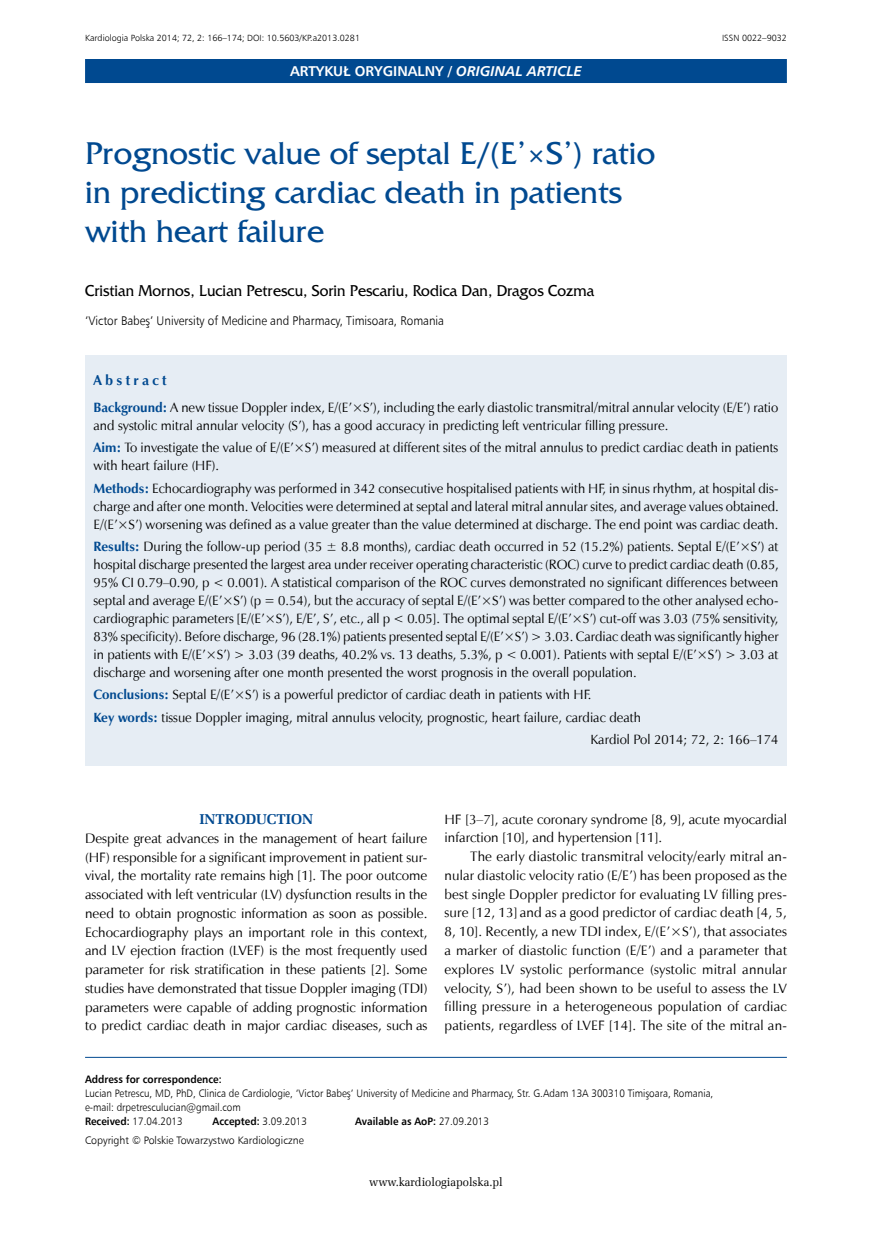
<style>
.page{position:relative;width:872px;height:1234px;background:#fff}
.page>*{position:absolute;margin:0;border:0;box-sizing:border-box;transform-origin:0 0}
.t1{font:33px/39px "France";color:#004990}
.t2{font:16.5px "France";color:#000;scale:.94 1}
.t3{font:700 14.25px "Humnst 777 EU";color:#fff}
.t4{font:700 14.25px "Zapf Ellipt EU";color:#004990}
.t5{font:700 14.25px "Zapf Humnst EU";letter-spacing:.23em;color:#004990}
.t6{font:13.65px/18.8px "Zapf Humnst EU";color:#000;text-align:justify}
.t7{font:13.5px/18px "Zapf Humnst EU";color:#000}
.t8{font:12.6px "Humnst 777 Lt EU";color:#000;scale:.93 1}
.t9{font:12px "Zapf Ellipt EU";color:#000;scale:.95 1}
.t10{font:10.8px/14.2px "Humnst 777 Lt EU";color:#000;scale:.92 1}
.t11{font:700 10.8px "Humnst 777 EU";color:#000;scale:.92 1}
.t12{font:10.8px "Humnst 777 Lt EU";color:#000}
.t13{font:9px "Humnst 777 Lt EU";color:#000}
.s1{font-style:italic}
.s2{font-weight:700;color:#004990}
.s3{font-family:"Humnst 777 EU";font-weight:700}
.s4{font-family:"Humnst 777 Lt EU";font-weight:400}
</style>
<div class="page">
<div style="left:85px;top:59px;width:702px;height:24px;background:#004990"></div>
<div style="left:85px;top:355px;width:702px;height:410px;background:#e6edf4"></div>
<hr style="left:85px;top:1056px;width:702px;height:1px;background:#004990">
<p class="t13" style="left:85px;top:33px;width:276px">Kardiologia Polska 2014; 72, 2: 166–174; DOI: 10.5603/KP.a2013.0281</p>
<p class="t13" style="left:722px;top:33px;width:66px">ISSN 0022–9032</p>
<p class="t3" style="left:290px;top:62px;width:293px">ARTYKUŁ ORYGINALNy / <span class="s1">ORIGINAL ARTICLE</span></p>
<h1 class="t1" style="left:85px;top:134px;width:571px">Prognostic value of septal E/(E’×S’) ratio in predicting cardiac death in patients with heart failure</h1>
<p class="t2" style="left:85px;top:281px;width:543px">Cristian Mornos, Lucian Petrescu, Sorin Pescariu, Rodica Dan, Dragos Cozma</p>
<p class="t8" style="left:85px;top:312px;width:387px">‘Victor Babeş’ University of Medicine and Pharmacy, Timisoara, Romania</p>
<p class="t5" style="left:94px;top:371px;width:75px">Abstract</p>
<p class="t7" style="left:94px;top:398px;width:686px"><span class="s2">Background:</span> A new tissue Doppler index, E/(E’×S’), including the early diastolic transmitral/mitral annular velocity (E/E’) ratio and systolic mitral annular velocity (S’), has a good accuracy in predicting left ventricular filling pressure.</p>
<p class="t7" style="left:94px;top:438px;width:686px"><span class="s2">Aim:</span> To investigate the value of E/(E’×S’) measured at different sites of the mitral annulus to predict cardiac death in patients with heart failure (HF).</p>
<p class="t7" style="left:94px;top:479px;width:687px;text-align:justify"><span class="s2">Methods:</span> Echocardiography was performed in 342 consecutive hospitalised patients with HF, in sinus rhythm, at hospital dis&shy;charge and after one month. Velocities were determined at septal and lateral mitral annular sites, and average values obtained.<br>E/(E’×S’) worsening was defined as a value greater than the value determined at discharge. The end point was cardiac death.</p>
<p class="t7" style="left:94px;top:537px;width:687px;text-align:justify"><span class="s2">Results:</span> During the follow-up period (35 ± 8.8 months), cardiac death occurred in 52 (15.2%) patients. Septal E/(E’×S’) at hospital discharge presented the largest area under receiver operating characteristic (ROC) curve to predict cardiac death (0.85, 95% CI 0.79–0.90, p &lt; 0.001). A statistical comparison of the ROC curves demonstrated no significant differences between septal and average E/(E’×S’) (p = 0.54), but the accuracy of septal E/(E’×S’) was better compared to the other analysed echo&shy;cardiographic parameters [E/(E’×S’), E/E’, S’, etc., all p &lt; 0.05]. The optimal septal E/(E’×S’) cut-off was 3.03 (75% sensitivity, 83% specificity). Before discharge, 96 (28.1%) patients presented septal E/(E’×S’) &gt; 3.03. Cardiac death was significantly higher in patients with E/(E’×S’) &gt; 3.03 (39 deaths, 40.2% vs. 13 deaths, 5.3%, p &lt; 0.001). Patients with septal E/(E’×S’) &gt; 3.03 at discharge and worsening after one month presented the worst prognosis in the overall population.</p>
<p class="t7" style="left:94px;top:685px;width:499px"><span class="s2">Conclusions:</span> Septal E/(E’×S’) is a powerful predictor of cardiac death in patients with HF.</p>
<p class="t7" style="left:94px;top:708px;width:549px"><span class="s2">Key words:</span> tissue Doppler imaging, mitral annulus velocity, prognostic, heart failure, cardiac death</p>
<p class="t7" style="left:590px;top:730px;width:189px">Kardiol Pol 2014; 72, 2: 166–174</p>
<p class="t4" style="left:199px;top:810px;width:115px">INTRODUCTION</p>
<p class="t6" style="left:85px;top:828px;width:344px">Despite great advances in the management of heart failure (HF) responsible for a significant improvement in patient sur&shy;vival, the mortality rate remains high [1]. The poor outcome associated with left ventricular (LV) dysfunction results in the need to obtain prognostic information as soon as possible.<br>Echocardiography plays an important role in this context, and LV ejection fraction (LVEF) is the most frequently used parameter for risk stratification in these patients [2]. Some studies have demonstrated that tissue Doppler imaging (TDI) parameters were capable of adding prognostic information to predict cardiac death in major cardiac diseases, such as</p>
<p class="t6" style="left:444px;top:809px;width:344px">HF [3–7], acute coronary syndrome [8, 9], acute myocardial infarction [10], and hypertension [11].</p>
<p class="t6" style="left:444px;top:846px;width:344px;text-indent:25px">The early diastolic transmitral velocity/early mitral an&shy;nular diastolic velocity ratio (E/E’) has been proposed as the best single Doppler predictor for evaluating LV filling pres&shy;sure [12, 13] and as a good predictor of cardiac death [4, 5, 8, 10]. Recently, a new TDI index, E/(E’×S’), that associates a marker of diastolic function (E/E’) and a parameter that explores LV systolic performance (systolic mitral annular velocity, S’), had been shown to be useful to assess the LV filling pressure in a heterogeneous population of cardiac patients, regardless of LVEF [14]. The site of the mitral an-</p>
<p class="t11" style="left:85px;top:1071px;width:150px">Address for correspondence:</p>
<p class="t10" style="left:85px;top:1085px;width:684px">Lucian Petrescu, MD, PhD, Clinica de Cardiologie, ‘Victor Babeş’ University of Medicine and Pharmacy, Str. G.Adam 13A 300310 Timişoara, Romania, e-mail: drpetresculucian@gmail.com<br><span class="s3">Received:</span> 17.04.2013</p>
<p class="t11" style="left:213px;top:1114px;width:104px">Accepted: <span class="s4">3.09.2013</span></p>
<p class="t11" style="left:355px;top:1114px;width:147px">Available as AoP: <span class="s4">27.09.2013</span></p>
<p class="t12" style="left:85px;top:1133px;width:220px">Copyright © Polskie Towarzystwo Kardiologiczne</p>
<p class="t9" style="left:369px;top:1174px;width:142px">www.kardiologiapolska.pl</p>
</div>
